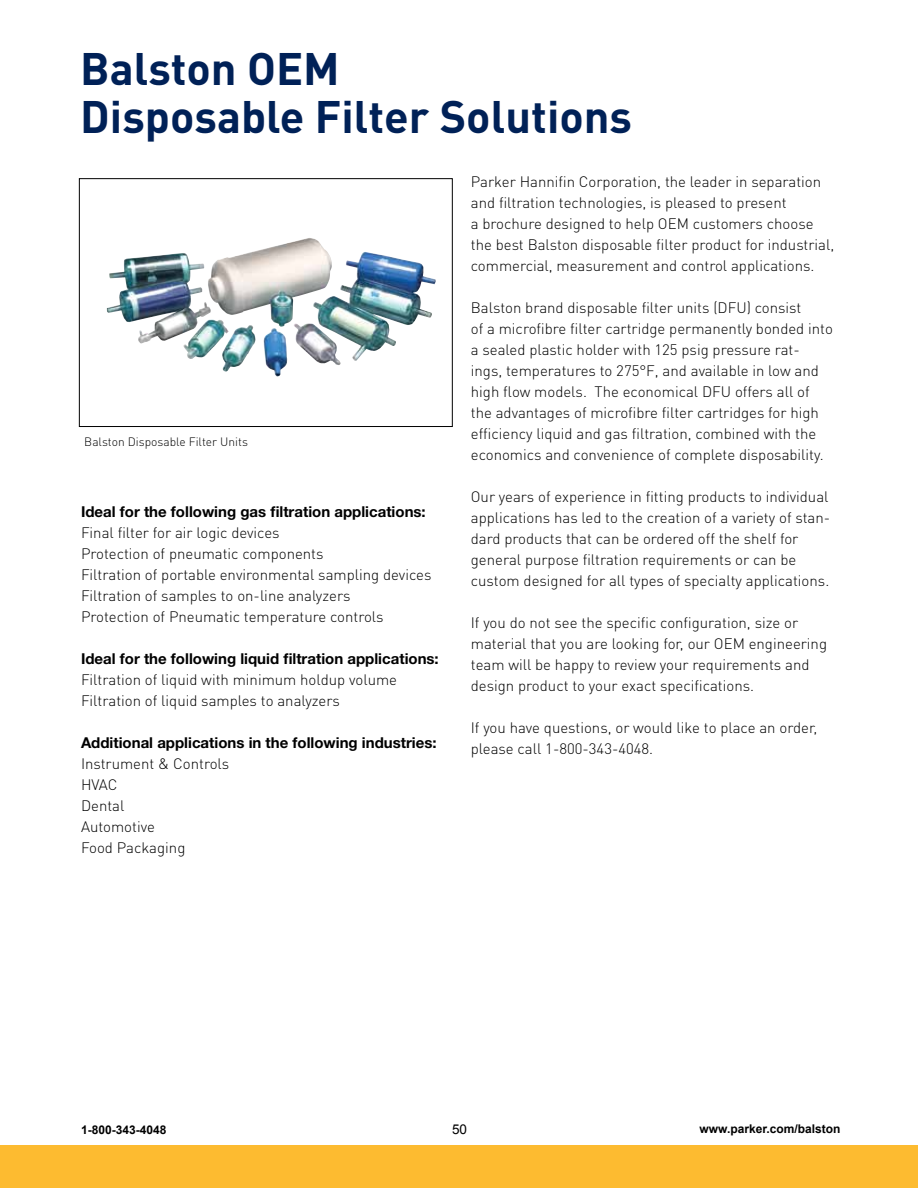
<style>
.page{position:relative;width:918px;height:1188px;background:#fff}
.page>*{position:absolute;margin:0;border:0;box-sizing:border-box;transform-origin:0 0}
.t1{font:700 45px/48px "DINOT";color:#002157}
.t2{font:300 15px/21px "DINOT";color:#000}
.t3{font:700 15px "Helvetica Neue LT Std";color:#000}
.t4{font:13.5px "Arial";color:#000}
.t5{font:700 12px "Arial";color:#000}
.t6{font:300 12px "DINOT";color:#000}
</style>
<div class="page">
<div style="left:0;top:1145px;width:918px;height:43px;background:#fdbb30"></div>
<img style="left:160px;top:238px;width:276px;height:123px">
<div style="left:79px;top:178px;width:374px;height:249px;border:1px solid #000"></div>
<h1 class="t1" style="left:80px;top:43px;width:553px">Balston OEM<br>Disposable Filter Solutions</h1>
<p class="t2" style="left:471px;top:170px;width:365px">Parker Hannifin Corporation, the leader in separation and filtration technologies, is pleased to present<br>a brochure designed to help OEM customers choose the best Balston disposable filter product for industrial, commercial, measurement and control applications.</p>
<p class="t2" style="left:471px;top:296px;width:364px">Balston brand disposable filter units (DFU) consist<br>of a microfibre filter cartridge permanently bonded into a sealed plastic holder with 125 psig pressure rat&shy;ings, temperatures to 275°F, and available in low and high flow models. The economical DFU offers all of the advantages of microfibre filter cartridges for high efficiency liquid and gas filtration, combined with the economics and convenience of complete disposability.</p>
<p class="t2" style="left:471px;top:485px;width:361px">Our years of experience in fitting products to individual applications has led to the creation of a variety of stan&shy;dard products that can be ordered off the shelf for general purpose filtration requirements or can be custom designed for all types of specialty applications.</p>
<p class="t2" style="left:471px;top:611px;width:358px">If you do not see the specific configuration, size or material that you are looking for, our OEM engineering team will be happy to review your requirements and design product to your exact specifications.</p>
<p class="t2" style="left:471px;top:716px;width:348px">If you have questions, or would like to place an order, please call 1-800-343-4048.</p>
<p class="t6" style="left:84px;top:434px;width:165px">Balston Disposable Filter Units</p>
<p class="t3" style="left:81px;top:503px;width:346px">Ideal for the following gas filtration applications:</p>
<p class="t2" style="left:81px;top:522px;width:352px">Final filter for air logic devices<br>Protection of pneumatic components<br>Filtration of portable environmental sampling devices Filtration of samples to on-line analyzers<br>Protection of Pneumatic temperature controls</p>
<p class="t3" style="left:81px;top:650px;width:359px">Ideal for the following liquid filtration applications:</p>
<p class="t2" style="left:81px;top:669px;width:318px">Filtration of liquid with minimum holdup volume<br>Filtration of liquid samples to analyzers</p>
<p class="t3" style="left:81px;top:734px;width:357px">Additional applications in the following industries:</p>
<p class="t2" style="left:81px;top:753px;width:150px">Instrument &amp; Controls<br>HVAC<br>Dental<br>Automotive<br>Food Packaging</p>
<p class="t5" style="left:81px;top:1122px;width:87px">1-800-343-4048</p>
<p class="t4" style="left:452px;top:1121px;width:17px">50</p>
<p class="t5" style="left:699px;top:1121px;width:142px">www.parker.com/balston</p>
</div>
